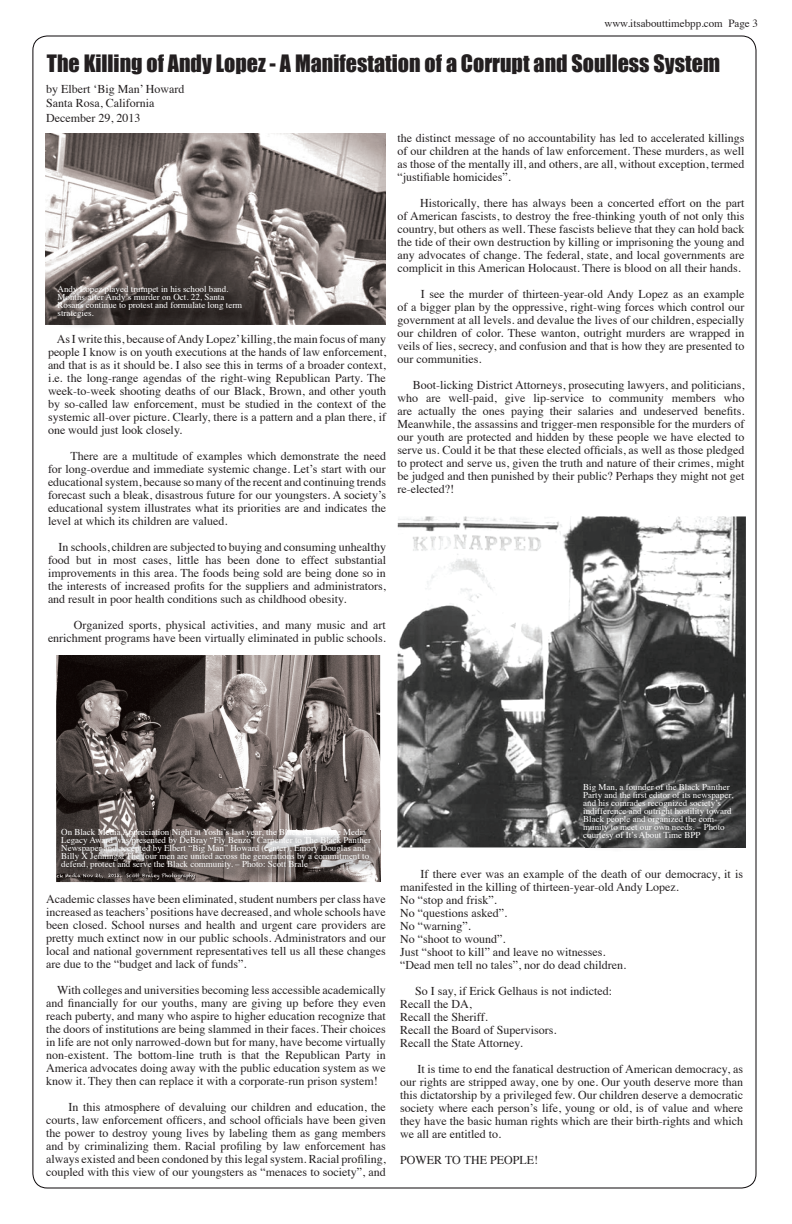
<style>
.page{position:relative;width:792px;height:1224px;background:#fff}
.page>*{position:absolute;margin:0;border:0;box-sizing:border-box;transform-origin:0 0}
.t1{font:22px "Impact";color:#231f20}
.t2{font:12px/13px "Times";color:#231f20;text-align:justify}
.t3{font:11px "Times";color:#231f20}
.t4{font:9px/8px "Times";color:#fff}
</style>
<div class="page">
<img style="left:45px;top:133px;width:341px;height:192px">
<img style="left:397px;top:516px;width:349px;height:331px">
<img style="left:56px;top:655px;width:324px;height:227px">
<img style="left:60px;top:288px;width:194px;height:39px">
<img style="left:63px;top:830px;width:318px;height:51px">
<img style="left:585px;top:785px;width:160px;height:64px">
<p class="t3" style="left:604px;top:13px;width:155px">www.itsabouttimebpp.com Page 3</p>
<h1 class="t1" style="left:47px;top:47px;width:675px">The Killing of Andy Lopez - A Manifestation of a Corrupt and Soulless System</h1>
<p class="t2" style="left:46px;top:81px;width:140px;line-height:14.4px;text-align:left">by Elbert ‘Big Man’ Howard<br>Santa Rosa, California<br>December 29, 2013</p>
<p class="t2" style="left:397px;top:130px;width:349px">the distinct message of no accountability has led to accelerated killings of our children at the hands of law enforcement. These murders, as well as those of the mentally ill, and others, are all, without exception, termed “justifiable homicides”.</p>
<p class="t2" style="left:397px;top:195px;width:349px;text-indent:23px">Historically, there has always been a concerted effort on the part of American fascists, to destroy the free-thinking youth of not only this country, but others as well. These fascists believe that they can hold back the tide of their own destruction by killing or imprisoning the young and any advocates of change. The federal, state, and local governments are complicit in this American Holocaust. There is blood on all their hands.</p>
<p class="t2" style="left:397px;top:286px;width:349px;text-indent:23px">I see the murder of thirteen-year-old Andy Lopez as an example of a bigger plan by the oppressive, right-wing forces which control our government at all levels. and devalue the lives of our children, especially our children of color. These wanton, outright murders are wrapped in veils of lies, secrecy, and confusion and that is how they are presented to our communities.</p>
<p class="t2" style="left:397px;top:377px;width:349px;text-indent:15px">Boot-licking District Attorneys, prosecuting lawyers, and politicians, who are well-paid, give lip-service to community members who are actually the ones paying their salaries and undeserved benefits.<br>Meanwhile, the assassins and trigger-men responsible for the murders of our youth are protected and hidden by these people we have elected to serve us. Could it be that these elected officials, as well as those pledged to protect and serve us, given the truth and nature of their crimes, might be judged and then punished by their public? Perhaps they might not get re-elected?!</p>
<p class="t4" style="left:58px;top:284px;width:186px">Andy Lopez played trumpet in his school band.<br>Months after Andy’s murder on Oct. 22, Santa Rosans continue to protest and formulate long term strategies.</p>
<p class="t2" style="left:48px;top:331px;width:340px;text-indent:9px">As I write this, because of Andy Lopez’ killing, the main focus of many people I know is on youth executions at the hands of law enforcement, and that is as it should be. I also see this in terms of a broader context, i.e. the long-range agendas of the right-wing Republican Party. The week-to-week shooting deaths of our Black, Brown, and other youth by so-called law enforcement, must be studied in the context of the systemic all-over picture. Clearly, there is a pattern and a plan there, if one would just look closely.</p>
<p class="t2" style="left:48px;top:448px;width:340px;text-indent:23px">There are a multitude of examples which demonstrate the need for long-overdue and immediate systemic change. Let’s start with our educational system, because so many of the recent and continuing trends forecast such a bleak, disastrous future for our youngsters. A society’s educational system illustrates what its priorities are and indicates the level at which its children are valued.</p>
<p class="t2" style="left:48px;top:539px;width:340px;text-indent:11px">In schools, children are subjected to buying and consuming unhealthy food but in most cases, little has been done to effect substantial improvements in this area. The foods being sold are being done so in the interests of increased profits for the suppliers and administrators, and result in poor health conditions such as childhood obesity.</p>
<p class="t2" style="left:48px;top:617px;width:339px;text-align:right">Organized sports, physical activities, and many music and art enrichment programs have been virtually eliminated in public schools.</p>
<p class="t4" style="left:61px;top:827px;width:311px">On Black Media Appreciation Night at Yoshi’s last year, the Black Resistance Media Legacy Award was presented by DeBray “Fly Benzo” Carpenter to The Black Panther Newspaper and accepted by Elbert “Big Man” Howard (center), Emory Douglas and Billy X Jennings. The four men are united across the generations by a commitment to defend, protect and serve the Black community. – Photo: Scott Brale</p>
<p class="t2" style="left:46px;top:892px;width:341px">Academic classes have been eliminated, student numbers per class have increased as teachers’ positions have decreased, and whole schools have been closed. School nurses and health and urgent care providers are pretty much extinct now in our public schools. Administrators and our local and national government representatives tell us all these changes are due to the “budget and lack of funds”.</p>
<p class="t2" style="left:46px;top:983px;width:341px;text-indent:11px">With colleges and universities becoming less accessible academically and financially for our youths, many are giving up before they even reach puberty, and many who aspire to higher education recognize that the doors of institutions are being slammed in their faces. Their choices in life are not only narrowed-down but for many, have become virtually non-existent. The bottom-line truth is that the Republican Party in America advocates doing away with the public education system as we know it. They then can replace it with a corporate-run prison system!</p>
<p class="t2" style="left:46px;top:1100px;width:341px;text-indent:22px">In this atmosphere of devaluing our children and education, the courts, law enforcement officers, and school officials have been given the power to destroy young lives by labeling them as gang members and by criminalizing them. Racial profiling by law enforcement has always existed and been condoned by this legal system. Racial profiling, coupled with this view of our youngsters as “menaces to society”, and</p>
<p class="t4" style="left:583px;top:782px;width:152px">Big Man, a founder of the Black Panther Party and the first editor of its newspaper, and his comrades recognized society’s indifference and outright hostility toward Black people and organized the com&shy;munity to meet our own needs. – Photo courtesy of It’s About Time BPP</p>
<p class="t2" style="left:400px;top:866px;width:344px;text-align:left;text-indent:20px">If there ever was an example of the death of our democracy, it is manifested in the killing of thirteen-year-old Andy Lopez.<br>No “stop and frisk”.<br>No “questions asked”.<br>No “warning”.<br>No “shoot to wound”.<br>Just “shoot to kill” and leave no witnesses.<br>“Dead men tell no tales”, nor do dead children.</p>
<p class="t2" style="left:400px;top:983px;width:213px;text-align:left;text-indent:15px">So I say, if Erick Gelhaus is not indicted:<br>Recall the DA,<br>Recall the Sheriff.<br>Recall the Board of Supervisors.<br>Recall the State Attorney.</p>
<p class="t2" style="left:400px;top:1061px;width:344px;text-indent:17px">It is time to end the fanatical destruction of American democracy, as our rights are stripped away, one by one. Our youth deserve more than this dictatorship by a privileged few. Our children deserve a democratic society where each person’s life, young or old, is of value and where they have the basic human rights which are their birth-rights and which we all are entitled to.</p>
<p class="t2" style="left:400px;top:1152px;width:139px">POWER TO THE PEOPLE!</p>
</div>
